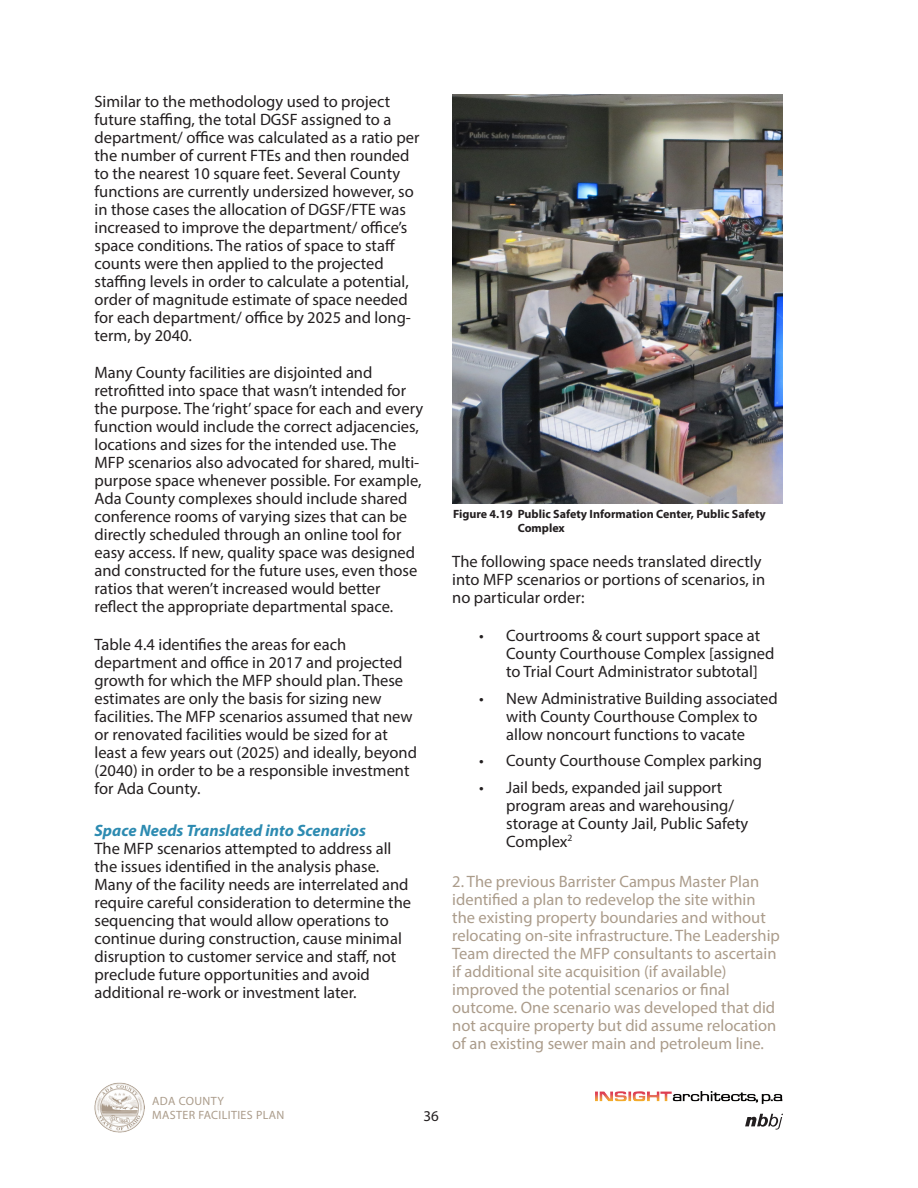
<style>
.page{position:relative;width:918px;height:1188px;background:#fff}
.page>*{position:absolute;margin:0;border:0;box-sizing:border-box;transform-origin:0 0}
.NBBJ{font:16.5px/18px "Myriad Pro";color:#231f20}
.NBBJ-2{font:16.5px/18px "Myriad Pro";color:#ab9c8b}
.Heading_3{font:italic 700 16.5px "Myriad Pro";color:#2d8bb1}
.t1{font:15px "Myriad Pro";color:#231f20}
.NBBJ_Figure{font:700 12px/14.4px "Myriad Pro";color:#231f20}
.t2{font:12px/14.4px "Myriad Pro";letter-spacing:.03em;color:#ab9c8b}
</style>
<div class="page">
<img style="left:452px;top:94px;width:331px;height:409px">
<svg style="left:745px;top:1114px;width:38px;height:16px"></svg>
<img style="left:595px;top:1091px;width:188px;height:13px">
<img style="left:95px;top:1083px;width:49px;height:50px">
<p class="NBBJ" style="left:94px;top:92px;width:327px">Similar to the methodology used to project future staffing, the total DGSF assigned to a department/ office was calculated as a ratio per the number of current FTEs and then rounded to the nearest 10 square feet. Several County functions are currently undersized however, so in those cases the allocation of DGSF/FTE was increased to improve the department/ office’s space conditions. The ratios of space to staff counts were then applied to the projected staffing levels in order to calculate a potential, order of magnitude estimate of space needed for each department/ office by 2025 and long&shy;term, by 2040.</p>
<p class="NBBJ" style="left:94px;top:364px;width:330px">Many County facilities are disjointed and retrofitted into space that wasn’t intended for the purpose. The ‘right’ space for each and every function would include the correct adjacencies, locations and sizes for the intended use. The MFP scenarios also advocated for shared, multi&shy;purpose space whenever possible. For example, Ada County complexes should include shared conference rooms of varying sizes that can be directly scheduled through an online tool for easy access. If new, quality space was designed and constructed for the future uses, even those ratios that weren’t increased would better reflect the appropriate departmental space.</p>
<p class="NBBJ" style="left:94px;top:635px;width:324px">Table 4.4 identifies the areas for each department and office in 2017 and projected growth for which the MFP should plan. These estimates are only the basis for sizing new facilities. The MFP scenarios assumed that new or renovated facilities would be sized for at least a few years out (2025) and ideally, beyond (2040) in order to be a responsible investment for Ada County.</p>
<p class="Heading_3" style="left:94px;top:820px;width:273px">Space Needs Translated into Scenarios</p>
<p class="NBBJ" style="left:94px;top:840px;width:318px">The MFP scenarios attempted to address all the issues identified in the analysis phase.<br>Many of the facility needs are interrelated and require careful consideration to determine the sequencing that would allow operations to continue during construction, cause minimal disruption to customer service and staff, not preclude future opportunities and avoid additional re-work or investment later.</p>
<p class="NBBJ_Figure" style="left:518px;top:506px;width:250px;text-indent:-65px">Figure 4.19 Public Safety Information Center, Public Safety<br>Complex</p>
<p class="NBBJ" style="left:452px;top:553px;width:315px">The following space needs translated directly into MFP scenarios or portions of scenarios, in no particular order:</p>
<p class="NBBJ" style="left:506px;top:626px;width:270px;text-indent:-27px">• Courtrooms &amp; court support space at<br>County Courthouse Complex [assigned to Trial Court Administrator subtotal]</p>
<p class="NBBJ" style="left:479px;top:689px;width:300px;text-align:center">• New Administrative Building associated with County Courthouse Complex to<br>allow noncourt functions to vacate</p>
<p class="NBBJ" style="left:479px;top:751px;width:284px">• County Courthouse Complex parking</p>
<p class="NBBJ" style="left:506px;top:778px;width:244px;text-indent:-27px">• Jail beds, expanded jail support program areas and warehousing/ storage at County Jail, Public Safety<br>Complex<sup>2</sup></p>
<p class="NBBJ-2" style="left:452px;top:872px;width:329px">2. The previous Barrister Campus Master Plan identified a plan to redevelop the site within the existing property boundaries and without relocating on-site infrastructure. The Leadership Team directed the MFP consultants to ascertain if additional site acquisition (if available) improved the potential scenarios or final outcome. One scenario was developed that did not acquire property but did assume relocation of an existing sewer main and petroleum line.</p>
<p class="t2" style="left:152px;top:1094px;width:134px">ADA COUNTY<br>MASTER FACILITIES PLAN</p>
<p class="t1" style="left:423px;top:1107px;width:17px">36</p>
</div>
